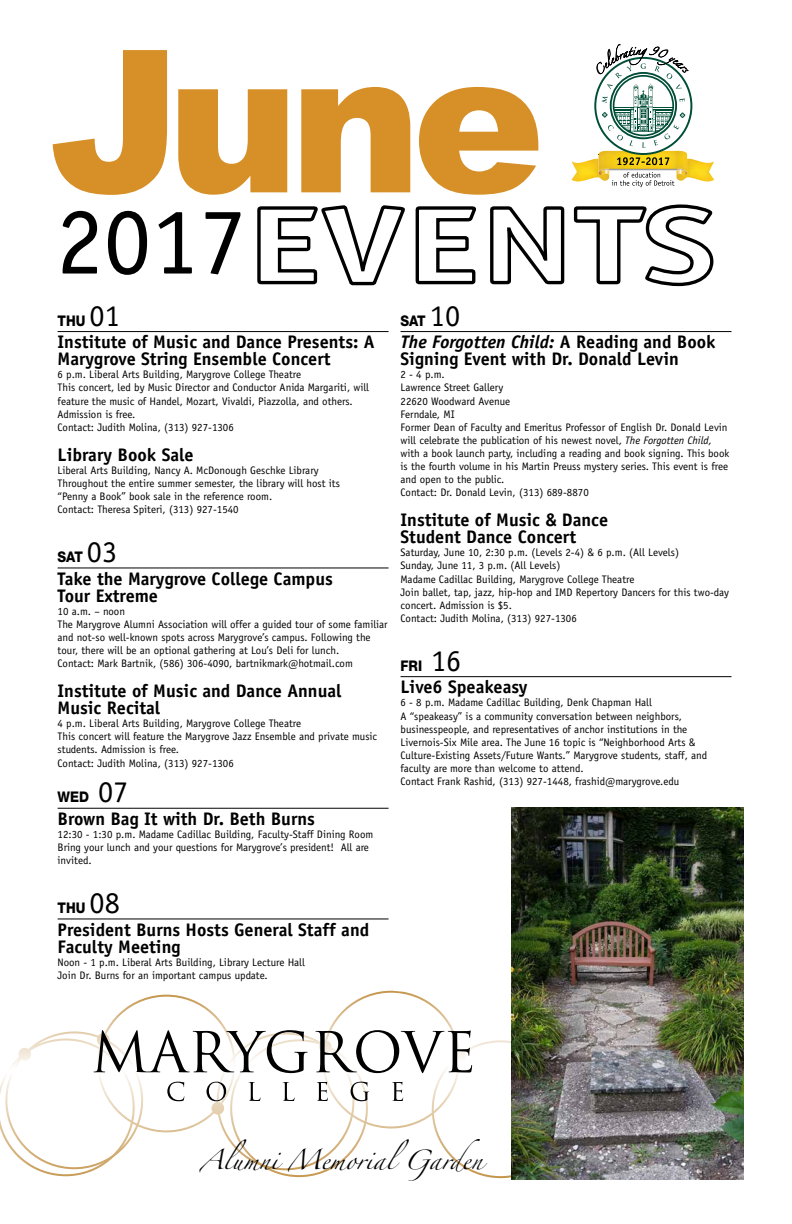
<style>
.page{position:relative;width:792px;height:1224px;background:#fff}
.page>*{position:absolute;margin:0;border:0;box-sizing:border-box;transform-origin:0 0}
.t1{font:900 198.8px "Arial";color:#d79028}
.t2{font:95.4px "Officina Sans Std";color:#000}
.t3{font:700 18.2px/17px "Officina Sans Std";color:#000}
.t4{font:17.8px "Zapfino";color:#000}
.t5{font:800 14.7px "Helvetica Neue";color:#000;scale:.89 1}
.t6{font:10.9px/13.1px "Officina Sans Std";color:#000}
.s1{font-family:"Officina Sans Std";font-weight:400;font-size:30.3px}
.s2{font-style:italic}
</style>
<div class="page">
<svg style="left:257px;top:204px;width:457px;height:83px"></svg>
<svg style="left:572px;top:44px;width:142px;height:143px"></svg>
<svg style="left:0;top:991px;width:511px;height:188px"></svg>
<hr style="left:58px;top:331px;width:331px;height:1px;background:#000">
<hr style="left:58px;top:568px;width:331px;height:1px;background:#000">
<hr style="left:58px;top:808px;width:331px;height:1px;background:#000">
<hr style="left:58px;top:919px;width:331px;height:1px;background:#000">
<hr style="left:401px;top:331px;width:331px;height:1px;background:#000">
<hr style="left:401px;top:676px;width:331px;height:1px;background:#000">
<img style="left:511px;top:808px;width:232px;height:371px">
<h1 class="t1" style="left:49px;top:-23px;width:497px">June</h1>
<h2 class="t2" style="left:56px;top:185px;width:192px">2017</h2>
<h3 class="t5" style="left:58px;top:312px;width:72px">THU <span class="s1">01</span></h3>
<h3 class="t3" style="left:58px;top:333px;width:319px">Institute of Music and Dance Presents: A<br>Marygrove String Ensemble Concert</h3>
<p class="t6" style="left:58px;top:368px;width:313px">6 p.m. Liberal Arts Building, Marygrove College Theatre<br>This concert, led by Music Director and Conductor Anida Margariti, will feature the music of Handel, Mozart, Vivaldi, Piazzolla, and others.<br>Admission is free.<br>Contact: Judith Molina, (313) 927-1306</p>
<h3 class="t3" style="left:58px;top:446px;width:138px">Library Book Sale</h3>
<p class="t6" style="left:58px;top:464px;width:284px">Liberal Arts Building, Nancy A. McDonough Geschke Library Throughout the entire summer semester, the library will host its “Penny a Book” book sale in the reference room.<br>Contact: Theresa Spiteri, (313) 927-1540</p>
<h3 class="t5" style="left:58px;top:548px;width:69px">SAT <span class="s1">03</span></h3>
<h3 class="t3" style="left:58px;top:570px;width:277px">Take the Marygrove College Campus<br>Tour Extreme</h3>
<p class="t6" style="left:58px;top:604px;width:332px">10 a.m. – noon<br>The Marygrove Alumni Association will offer a guided tour of some familiar and not-so well-known spots across Marygrove’s campus. Following the tour, there will be an optional gathering at Lou’s Deli for lunch.<br>Contact: Mark Bartnik, (586) 306-4090, bartnikmark@hotmail.com</p>
<h3 class="t3" style="left:58px;top:682px;width:286px">Institute of Music and Dance Annual<br>Music Recital</h3>
<p class="t6" style="left:58px;top:717px;width:321px">4 p.m. Liberal Arts Building, Marygrove College Theatre<br>This concert will feature the Marygrove Jazz Ensemble and private music students. Admission is free.<br>Contact: Judith Molina, (313) 927-1306</p>
<h3 class="t5" style="left:58px;top:788px;width:81px">WED <span class="s1">07</span></h3>
<h3 class="t3" style="left:58px;top:810px;width:259px">Brown Bag It with Dr. Beth Burns</h3>
<p class="t6" style="left:58px;top:828px;width:317px">12:30 - 1:30 p.m. Madame Cadillac Building, Faculty-Staff Dining Room<br>Bring your lunch and your questions for Marygrove’s president! All are invited.</p>
<h3 class="t5" style="left:58px;top:899px;width:72px">THU <span class="s1">08</span></h3>
<h3 class="t3" style="left:58px;top:921px;width:313px">President Burns Hosts General Staff and<br>Faculty Meeting</h3>
<p class="t6" style="left:58px;top:955px;width:249px">Noon - 1 p.m. Liberal Arts Building, Library Lecture Hall<br>Join Dr. Burns for an important campus update.</p>
<h3 class="t5" style="left:401px;top:312px;width:69px">SAT <span class="s1">10</span></h3>
<h3 class="t3" style="left:401px;top:333px;width:317px"><span class="s2">The Forgotten Child:</span> A Reading and Book<br>Signing Event with Dr. Donald Levin</h3>
<p class="t6" style="left:401px;top:368px;width:330px">2 - 4 p.m.<br>Lawrence Street Gallery<br>22620 Woodward Avenue<br>Ferndale, MI<br>Former Dean of Faculty and Emeritus Professor of English Dr. Donald Levin will celebrate the publication of his newest novel, <span class="s2">The Forgotten Child, </span>with a book launch party, including a reading and book signing. This book is the fourth volume in his Martin Preuss mystery series. This event is free and open to the public.<br>Contact: Dr. Donald Levin, (313) 689-8870</p>
<h3 class="t3" style="left:401px;top:511px;width:209px">Institute of Music &amp; Dance<br>Student Dance Concert</h3>
<p class="t6" style="left:401px;top:546px;width:330px">Saturday, June 10, 2:30 p.m. (Levels 2-4) &amp; 6 p.m. (All Levels)<br>Sunday, June 11, 3 p.m. (All Levels)<br>Madame Cadillac Building, Marygrove College Theatre<br>Join ballet, tap, jazz, hip-hop and IMD Repertory Dancers for this two-day concert. Admission is $5.<br>Contact: Judith Molina, (313) 927-1306</p>
<h3 class="t5" style="left:401px;top:657px;width:70px">FRI <span class="s1">16</span></h3>
<h3 class="t3" style="left:401px;top:678px;width:129px">Live6 Speakeasy</h3>
<p class="t6" style="left:401px;top:696px;width:308px">6 - 8 p.m. Madame Cadillac Building, Denk Chapman Hall<br>A “speakeasy” is a community conversation between neighbors, businesspeople, and representatives of anchor institutions in the Livernois-Six Mile area. The June 16 topic is “Neighborhood Arts &amp; Culture-Existing Assets/Future Wants.” Marygrove students, staff, and faculty are more than welcome to attend.<br>Contact Frank Rashid, (313) 927-1448, frashid@marygrove.edu</p>
<h3 class="t4" style="left:200px;top:1152px;width:284px">Alumni MemorialGarden</h3>
</div>
